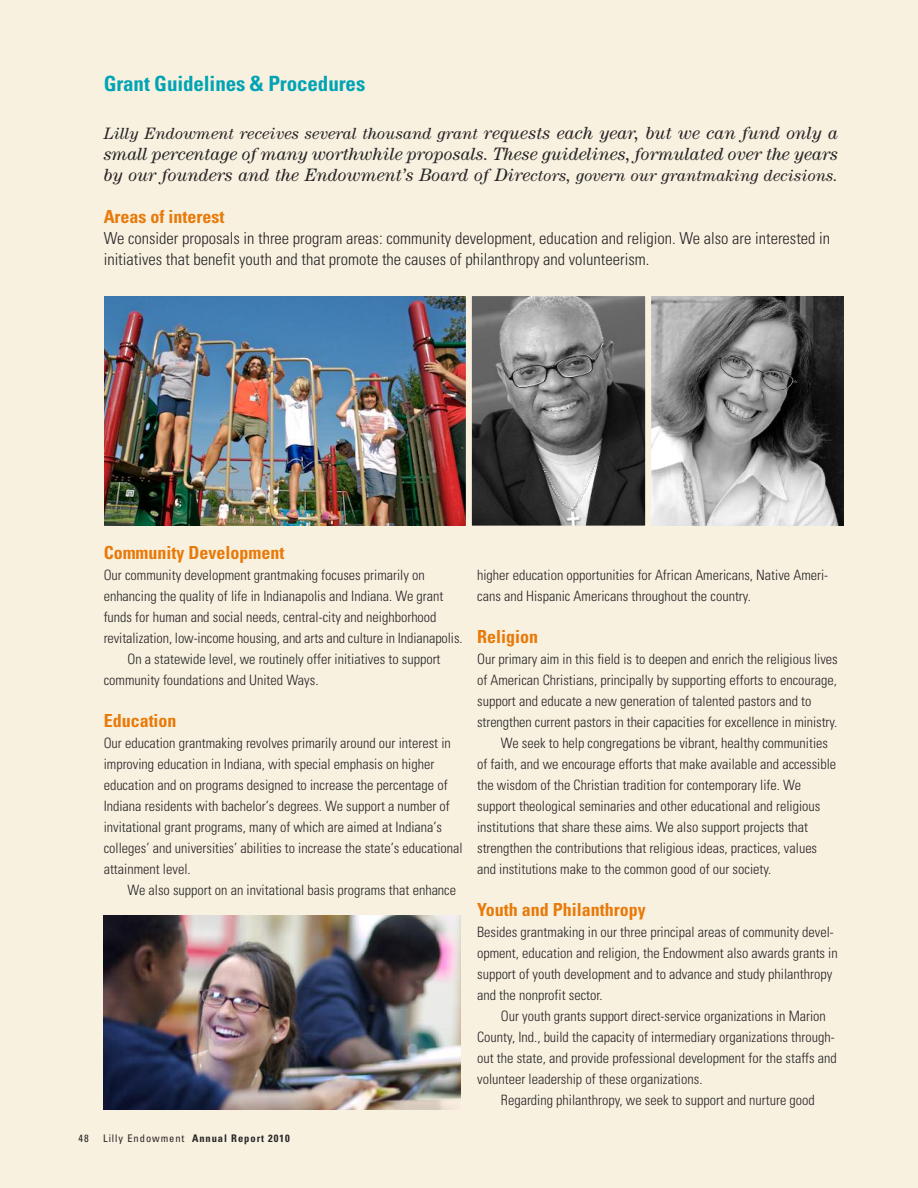
<style>
.page{position:relative;width:918px;height:1188px;background:#f9f1e0}
.page>*{position:absolute;margin:0;border:0;box-sizing:border-box;transform-origin:0 0}
.t1{font:700 condensed 21px "Univers";letter-spacing:-.005em;color:#00a4b5}
.t2{font:italic 18px/21px "Century";color:#272627}
.t3{font:700 condensed 18px "Univers";color:#e87a0a}
.t4{font:300 condensed 16.5px/21px "Univers";color:#272627}
.t5{font:italic 16.5px "Century";letter-spacing:.005em;color:#272627}
.t6{font:300 condensed 14.25px/21px "Univers";color:#272627}
.t7{font:700 condensed 10.5px "Univers";letter-spacing:.09em;color:#272627}
.t8{font:condensed 10.5px "Univers";color:#272627}
.s1{font-size:18px}
.s2{font-size:16.5px}
.s3{font-weight:400}
</style>
<div class="page">
<img style="left:651px;top:296px;width:192px;height:230px">
<img style="left:104px;top:296px;width:361px;height:229px">
<img style="left:104px;top:916px;width:356px;height:193px">
<svg style="left:473px;top:297px;width:171px;height:228px;background:#666"></svg>
<div style="left:466px;top:290px;width:185px;height:242px;border:6px solid #f9f1e0"></div>
<h1 class="t1" style="left:104px;top:76px;width:263px">Grant Guidelines &amp; Procedures</h1>
<p class="t5" style="left:104px;top:127px;width:736px">Lilly Endowment receives several thousand grant <span class="s1">requests each year, but we can fund only a</span></p>
<p class="t2" style="left:104px;top:145px;width:736px">small percentage of many worthwhile proposals. These guidelines, formulated over the years by our founders and the Endowment’s Board of Dire<span class="s2">ctors, govern our grantmaking decisions.</span></p>
<p class="t3" style="left:104px;top:210px;width:122px">Areas of interest</p>
<p class="t4" style="left:104px;top:229px;width:728px">We consider proposals in three program areas: community development, education and religion. We also are interested in initiatives that benefit youth and that promote the causes of philanthropy and volunteerism.</p>
<p class="t3" style="left:104px;top:546px;width:182px">Community Development</p>
<p class="t6" style="left:104px;top:565px;width:323px">Our community development grantmaking focuses primarily on</p>
<p class="t6" style="left:104px;top:586px;width:341px">enhancing the quality of life in Indianapolis and Indiana. We grant</p>
<p class="t6" style="left:104px;top:607px;width:334px">funds for human and social needs, central-city and neighborhood</p>
<p class="t6" style="left:104px;top:628px;width:360px">revitalization, low-income housing, and arts and culture in Indianapolis.</p>
<p class="t6" style="left:127px;top:649px;width:315px">On a statewide level, we routinely offer initiatives to support</p>
<p class="t6" style="left:104px;top:670px;width:216px">community foundations and United Ways.</p>
<p class="t3" style="left:104px;top:714px;width:74px">Education</p>
<p class="t6" style="left:104px;top:733px;width:361px">Our education grantmaking revolves primarily around our interest in improving education in Indiana, with special emphasis on higher education and on programs designed to increase the percentage of Indiana residents with bachelor’s degrees. We support a number of invitational grant programs, many of which are aimed at Indiana’s colleges’ and universities’ abilities to increase the state’s educational attainment level.</p>
<p class="t6" style="left:127px;top:880px;width:330px">We also support on an invitational basis programs that enhance</p>
<p class="t8" style="left:79px;top:1134px;width:12px">48</p>
<p class="t7" style="left:103px;top:1134px;width:188px"><span class="s3">Lilly Endowment</span> Annual Report 2010</p>
<p class="t6" style="left:477px;top:565px;width:353px">higher education opportunities for African Americans, Native Ameri&shy;cans and Hispanic Americans throughout the country.</p>
<p class="t3" style="left:477px;top:630px;width:62px">Religion</p>
<p class="t6" style="left:477px;top:649px;width:362px">Our primary aim in this field is to deepen and enrich the religious lives</p>
<p class="t6" style="left:477px;top:670px;width:361px">of American Christians, principally by supporting efforts to encourage,</p>
<p class="t6" style="left:477px;top:691px;width:336px">support and educate a new generation of talented pastors and to</p>
<p class="t6" style="left:477px;top:712px;width:362px">strengthen current pastors in their capacities for excellence in ministry.</p>
<p class="t6" style="left:501px;top:733px;width:329px">We seek to help congregations be vibrant, healthy communities</p>
<p class="t6" style="left:477px;top:754px;width:361px">of faith, and we encourage efforts that make available and accessible</p>
<p class="t6" style="left:477px;top:775px;width:325px">the wisdom of the Christian tradition for contemporary life. We</p>
<p class="t6" style="left:477px;top:796px;width:345px">support theological seminaries and other educational and religious</p>
<p class="t6" style="left:477px;top:817px;width:333px">institutions that share these aims. We also support projects that</p>
<p class="t6" style="left:477px;top:838px;width:342px">strengthen the contributions that religious ideas, practices, values</p>
<p class="t6" style="left:477px;top:859px;width:296px">and institutions make to the common good of our society.</p>
<p class="t3" style="left:477px;top:903px;width:170px">Youth and Philanthropy</p>
<p class="t6" style="left:477px;top:922px;width:362px">Besides grantmaking in our three principal areas of community devel&shy;opment, education and religion, the Endowment also awards grants in support of youth development and to advance and study philanthropy and the nonprofit sector.</p>
<p class="t6" style="left:501px;top:1006px;width:326px">Our youth grants support direct-service organizations in Marion</p>
<p class="t6" style="left:477px;top:1027px;width:359px">County, Ind., build the capacity of intermediary organizations through-</p>
<p class="t6" style="left:477px;top:1048px;width:361px">out the state, and provide professional development for the staffs and</p>
<p class="t6" style="left:477px;top:1069px;width:227px">volunteer leadership of these organizations.</p>
<p class="t6" style="left:501px;top:1090px;width:316px">Regarding philanthropy, we seek to support and nurture good</p>
</div>
